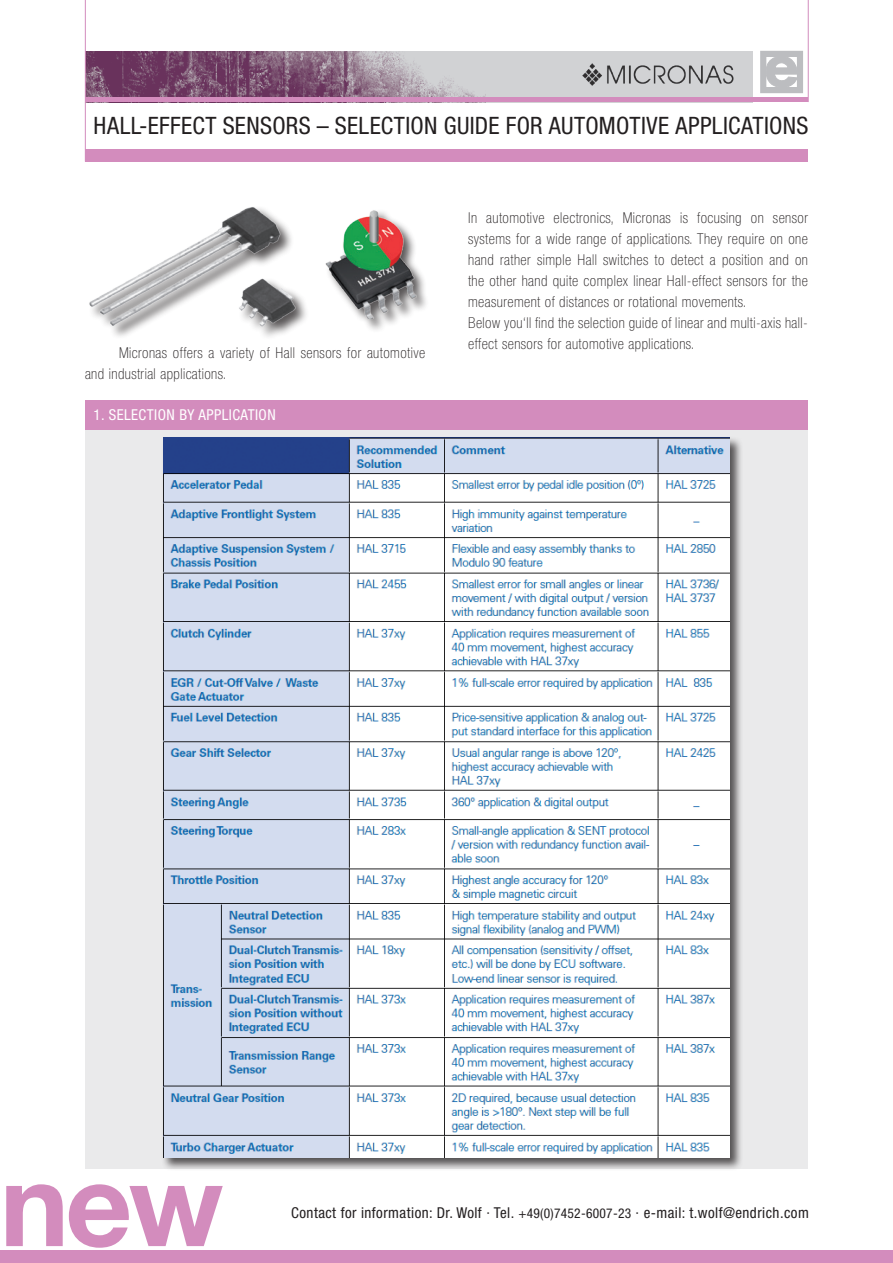
<style>
.page{position:relative;width:893px;height:1263px;background:#fff}
.page>*{position:absolute;margin:0;border:0;box-sizing:border-box;transform-origin:0 0}
.t1{font:700 116.25px "Helvetica Neue LT Std";color:#d38cbd}
.t2{font:condensed 24px "Helvetica Neue LT Std";letter-spacing:.015em;color:#231f20}
.t3{font:100 condensed 15px/21px "Helvetica Neue LT Std";letter-spacing:.03em;color:#231f20}
.t4{font:condensed 15px "Helvetica Neue LT Std";letter-spacing:.03em;color:#231f20}
.t5{font:condensed 15px "Helvetica Neue LT Std";letter-spacing:.03em;color:#fff}
.s1{font-size:13.5px}
</style>
<div class="page">
<div style="left:0;top:1250px;width:893px;height:13px;background:#d38cbd"></div>
<div style="left:85px;top:51px;width:668px;height:51px;background:#d1d2d4"></div>
<img style="left:86px;top:51px;width:399px;height:47px">
<div style="left:760px;top:51px;width:43px;height:42px;border:6px solid #bcbdc0"></div>
<svg style="left:764px;top:55px;width:33px;height:36px"></svg>
<hr style="left:85px;top:98px;width:723px;height:4px;background:#d38cbd">
<hr style="left:85px;top:0;width:1px;height:162px;background:#d38cbd">
<hr style="left:808px;top:0;width:1px;height:102px;background:#d38cbd">
<div style="left:85px;top:149px;width:723px;height:13px;background:#d38cbd"></div>
<img style="left:582px;top:63px;width:151px;height:22px">
<div style="left:85px;top:401px;width:723px;height:768px;background:#eaeaeb"></div>
<div style="left:85px;top:400px;width:723px;height:30px;background:#d38cbd"></div>
<div style="left:161px;top:436px;width:582px;height:735px;background:#231f20;opacity:.75"></div>
<img style="left:163px;top:438px;width:567px;height:720px">
<img style="left:89px;top:207px;width:217px;height:130px">
<div style="left:325px;top:209px;width:105px;height:124px;background:#231f20;opacity:.75"></div>
<img style="left:325px;top:209px;width:96px;height:109px">
<p class="t2" style="left:94px;top:112px;width:716px">HALL-EFFECT SENSORS – SELECTION GUIDE FOR AUTOMOTIVE APPLICATIONS</p>
<p class="t3" style="left:85px;top:342px;width:342px;text-indent:34px">Micronas offers a variety of Hall sensors for automotive and industrial applications.</p>
<p class="t5" style="left:94px;top:406px;width:184px">1. SELECTION BY APPLICATION</p>
<p class="t3" style="left:468px;top:207px;width:341px;text-align:justify">In automotive electronics, Micronas is focusing on sensor systems for a wide range of applications. They require on one hand rather simple Hall switches to detect a position and on the other hand quite complex linear Hall-effect sensors for the measurement of distances or rotational movements.</p>
<p class="t3" style="left:468px;top:312px;width:341px">Below you‘ll find the selection guide of linear and multi-axis hall&shy;effect sensors for automotive applications.</p>
<p class="t1" style="left:0;top:1133px;width:225px">new</p>
<p class="t4" style="left:291px;top:1204px;width:519px">Contact for information: Dr. Wolf · Tel. <span class="s1">+49(0)7452-6007-23</span> · e-mail: t.wolf@endrich.com</p>
</div>
